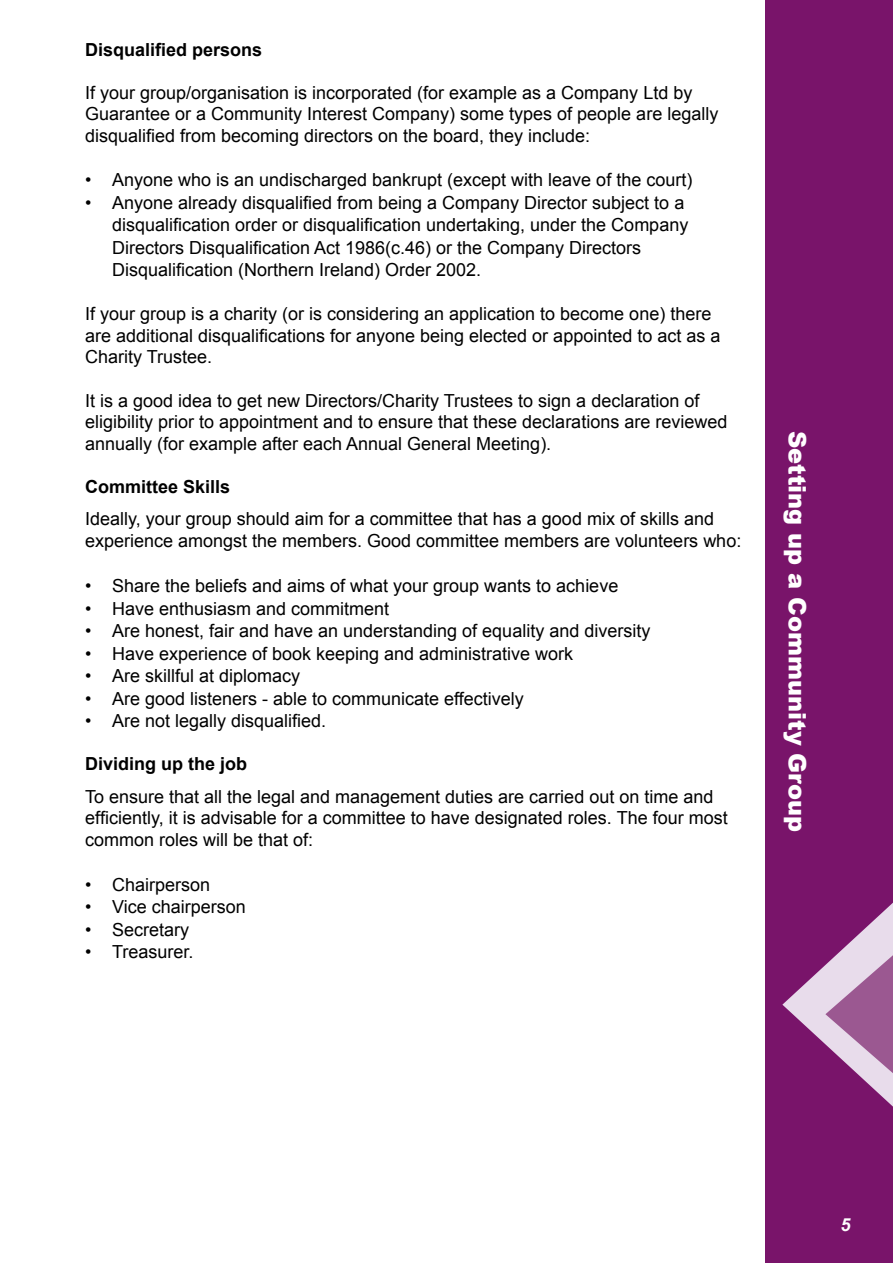
<style>
.page{position:relative;width:893px;height:1263px;background:#fff}
.page>*{position:absolute;margin:0;border:0;box-sizing:border-box;transform-origin:0 0}
.t1{font:900 24px "Arial";color:#fff}
.t2{font:18px/21.6px "Arial";color:#000}
.t3{font:700 18px "Arial";color:#000}
.t4{font:italic 700 18px "Arial";color:#fff}
</style>
<div class="page">
<div style="left:765px;top:0;width:128px;height:1263px;background:#79146a"></div>
<svg style="left:782px;top:903px;width:111px;height:204px"></svg>
<p class="t3" style="left:85px;top:37px;width:179px">Disqualified persons</p>
<p class="t2" style="left:85px;top:82px;width:635px">If your group/organisation is incorporated (for example as a Company Ltd by<br>Guarantee or a Community Interest Company) some types of people are legally disqualified from becoming directors on the board, they include:</p>
<p class="t2" style="left:85px;top:169px;width:609px">• Anyone who is an undischarged bankrupt (except with leave of the court)</p>
<p class="t2" style="left:112px;top:191px;width:578px;line-height:22.5px;text-indent:-27px">• Anyone already disqualified from being a Company Director subject to a disqualification order or disqualification undertaking, under the Company Directors Disqualification Act 1986(c.46) or the Company Directors Disqualification (Northern Ireland) Order 2002.</p>
<p class="t2" style="left:85px;top:303px;width:637px">If your group is a charity (or is considering an application to become one) there are additional disqualifications for anyone being elected or appointed to act as a<br>Charity Trustee.</p>
<p class="t2" style="left:85px;top:390px;width:644px">It is a good idea to get new Directors/Charity Trustees to sign a declaration of eligibility prior to appointment and to ensure that these declarations are reviewed annually (for example after each Annual General Meeting).</p>
<p class="t3" style="left:85px;top:475px;width:147px">Committee Skills</p>
<p class="t2" style="left:85px;top:508px;width:658px">Ideally, your group should aim for a committee that has a good mix of skills and experience amongst the members. Good committee members are volunteers who:</p>
<p class="t2" style="left:85px;top:575px;width:535px">• Share the beliefs and aims of what your group wants to achieve</p>
<p class="t2" style="left:85px;top:598px;width:306px">• Have enthusiasm and commitment</p>
<p class="t2" style="left:85px;top:620px;width:567px">• Are honest, fair and have an understanding of equality and diversity</p>
<p class="t2" style="left:85px;top:643px;width:490px">• Have experience of book keeping and administrative work</p>
<p class="t2" style="left:85px;top:665px;width:217px">• Are skillful at diplomacy</p>
<p class="t2" style="left:85px;top:688px;width:440px">• Are good listeners - able to communicate effectively</p>
<p class="t2" style="left:85px;top:710px;width:243px">• Are not legally disqualified.</p>
<p class="t3" style="left:85px;top:752px;width:164px">Dividing up the job</p>
<p class="t2" style="left:85px;top:786px;width:644px">To ensure that all the legal and management duties are carried out on time and efficiently, it is advisable for a committee to have designated roles. The four most common roles will be that of:</p>
<p class="t2" style="left:85px;top:874px;width:127px">• Chairperson</p>
<p class="t2" style="left:85px;top:896px;width:162px">• Vice chairperson</p>
<p class="t2" style="left:85px;top:919px;width:106px">• Secretary</p>
<p class="t2" style="left:85px;top:941px;width:110px">• Treasurer.</p>
<h1 class="t1" style="left:815px;top:431px;width:403px;rotate:90deg">Setting up a Community Group</h1>
<p class="t4" style="left:840px;top:1213px;width:12px">5</p>
</div>
